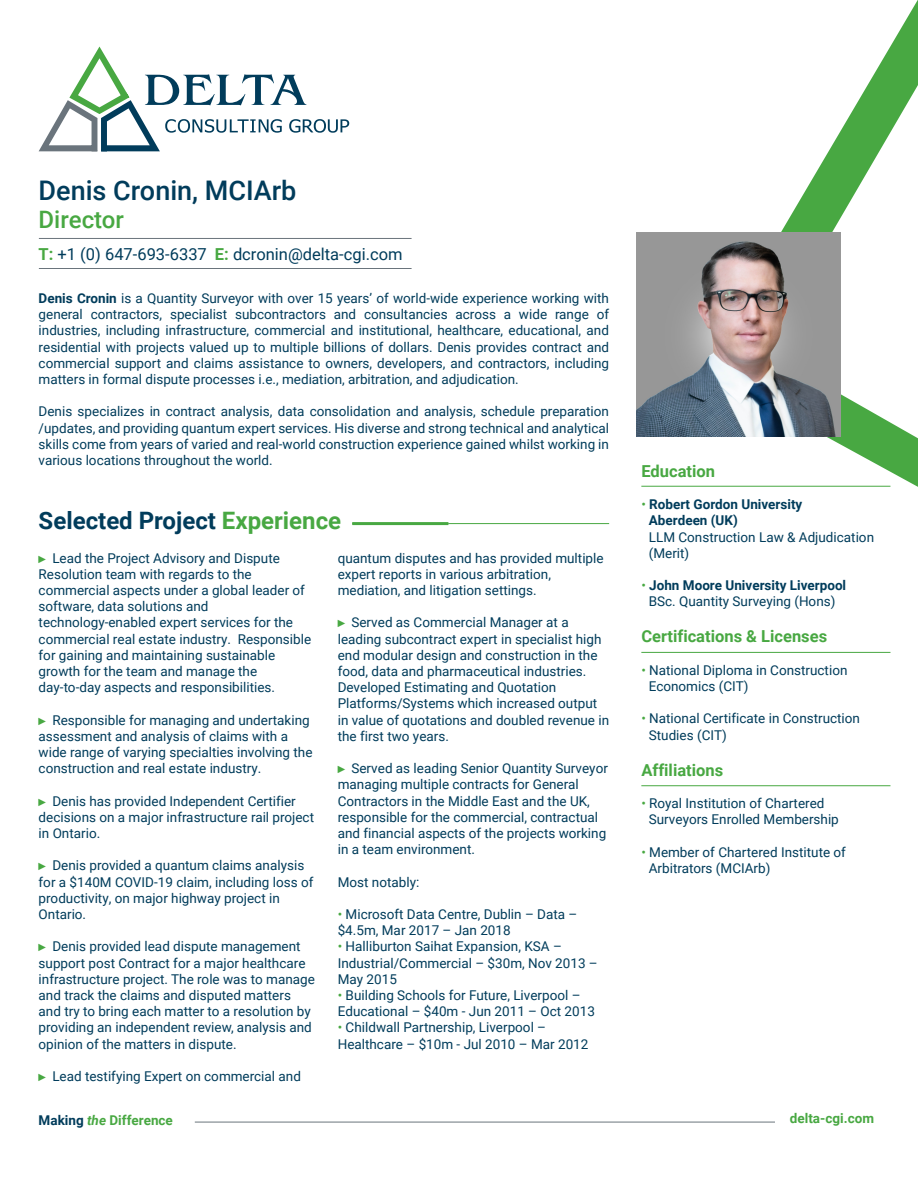
<style>
.page{position:relative;width:918px;height:1188px;background:#fff}
.page>*{position:absolute;margin:0;border:0;box-sizing:border-box;transform-origin:0 0}
.t1{font:500 27px "Roboto";color:#013c5b}
.t2{font:700 24px "Roboto";color:#013c5b}
.t3{font:500 24px "Roboto";color:#48a842}
.t4{font:700 16.5px "Roboto";color:#48a842}
.t5{font:16.5px "Roboto";color:#013c5b}
.t6{font:13.5px/16.2px "Roboto";color:#013c5b}
.t7{font:700 13.5px/16.2px "Roboto";color:#013c5b}
.t8{font:700 13.5px "Roboto";color:#48a842}
.s1{font-weight:700;color:#48a842}
.s2{font-weight:700}
.s3{color:#48a842}
.s4{font-family:"Arial Narrow";font-weight:700;font-size:10.5px;color:#48a842}
.s5{font-weight:400;color:#48a842}
.s6{font-weight:400}
.s7{color:#013c5b}
.s8{font-style:italic}
</style>
<div class="page">
<hr style="left:352px;top:523px;width:257px;height:1px;background:#48a842">
<hr style="left:352px;top:522px;width:96px;height:3px;background:#48a842">
<svg style="left:701px;top:0;width:217px;height:487px"></svg>
<hr style="left:195px;top:1122px;width:580px;height:1px;background:#6a747c">
<svg style="left:39px;top:47px;width:310px;height:104px"></svg>
<hr style="left:641px;top:652px;width:249px;height:1px;background:#48a842">
<hr style="left:641px;top:486px;width:249px;height:1px;background:#48a842">
<hr style="left:641px;top:785px;width:249px;height:1px;background:#48a842">
<hr style="left:39px;top:238px;width:373px;height:1px;background:#6a747c">
<hr style="left:39px;top:268px;width:373px;height:1px;background:#6a747c">
<img style="left:636px;top:232px;width:205px;height:205px">
<h1 class="t1" style="left:39px;top:171px;width:259px">Denis Cronin, MCIArb</h1>
<h2 class="t3" style="left:39px;top:203px;width:87px">Director</h2>
<p class="t5" style="left:39px;top:243px;width:365px"><span class="s1">T:</span> +1 (0) 647-693-6337 <span class="s1">E:</span> dcronin@delta-cgi.com</p>
<p class="t6" style="left:39px;top:290px;width:572px;text-align:justify"><span class="s2">Denis Cronin</span> is a Quantity Surveyor with over 15 years’ of world-wide experience working with general contractors, specialist subcontractors and consultancies across a wide range of industries, including infrastructure, commercial and institutional, healthcare, educational, and residential with projects valued up to multiple billions of dollars. Denis provides contract and commercial support and claims assistance to owners, developers, and contractors, including matters in formal dispute processes i.e., mediation, arbitration, and adjudication.</p>
<p class="t6" style="left:39px;top:403px;width:572px;text-align:justify">Denis specializes in contract analysis, data consolidation and analysis, schedule preparation /updates, and providing quantum expert services. His diverse and strong technical and analytical skills come from years of varied and real-world construction experience gained whilst working in various locations throughout the world.</p>
<h2 class="t2" style="left:39px;top:504px;width:304px">Selected Project <span class="s3">Experience</span></h2>
<p class="t6" style="left:39px;top:549px;width:274px"><span class="s4">►</span> Lead the Project Advisory and Dispute Resolution team with regards to the commercial aspects under a global leader of software, data solutions and technology-enabled expert services for the commercial real estate industry. Responsible for gaining and maintaining sustainable growth for the team and manage the day-to-day aspects and responsibilities.</p>
<p class="t6" style="left:39px;top:711px;width:275px"><span class="s4">►</span> Responsible for managing and undertaking assessment and analysis of claims with a wide range of varying specialties involving the construction and real estate industry.</p>
<p class="t6" style="left:39px;top:792px;width:277px"><span class="s4">►</span> Denis has provided Independent Certifier decisions on a major infrastructure rail project in Ontario.</p>
<p class="t6" style="left:39px;top:857px;width:276px"><span class="s4">►</span> Denis provided a quantum claims analysis for a $140M COVID-19 claim, including loss of productivity, on major highway project in Ontario.</p>
<p class="t6" style="left:39px;top:938px;width:278px"><span class="s4">►</span> Denis provided lead dispute management support post Contract for a major healthcare infrastructure project. The role was to manage and track the claims and disputed matters and try to bring each matter to a resolution by providing an independent review, analysis and opinion of the matters in dispute.</p>
<p class="t6" style="left:39px;top:1068px;width:264px"><span class="s4">►</span> Lead testifying Expert on commercial and</p>
<p class="t6" style="left:338px;top:549px;width:267px">quantum disputes and has provided multiple expert reports in various arbitration, mediation, and litigation settings.</p>
<p class="t6" style="left:338px;top:614px;width:273px"><span class="s4">►</span> Served as Commercial Manager at a leading subcontract expert in specialist high end modular design and construction in the food, data and pharmaceutical industries.<br>Developed Estimating and Quotation Platforms/Systems which increased output in value of quotations and doubled revenue in the first two years.</p>
<p class="t6" style="left:338px;top:760px;width:272px"><span class="s4">►</span> Served as leading Senior Quantity Surveyor managing multiple contracts for General Contractors in the Middle East and the UK, responsible for the commercial, contractual and financial aspects of the projects working in a team environment.</p>
<p class="t6" style="left:338px;top:873px;width:83px">Most notably:</p>
<p class="t6" style="left:338px;top:906px;width:241px"><span class="s3">•</span> Microsoft Data Centre, Dublin – Data – $4.5m, Mar 2017 – Jan 2018</p>
<p class="t6" style="left:338px;top:938px;width:262px"><span class="s3">•</span> Halliburton Saihat Expansion, KSA –<br>Industrial/Commercial – $30m, Nov 2013 –<br>May 2015</p>
<p class="t6" style="left:338px;top:987px;width:259px"><span class="s3">•</span> Building Schools for Future, Liverpool –<br>Educational – $40m - Jun 2011 – Oct 2013</p>
<p class="t6" style="left:338px;top:1019px;width:252px"><span class="s3">•</span> Childwall Partnership, Liverpool –<br>Healthcare – $10m - Jul 2010 – Mar 2012</p>
<p class="t4" style="left:641px;top:459px;width:75px">Education</p>
<p class="t7" style="left:649px;top:496px;width:155px;text-indent:-7px"><span class="s5">•</span> Robert Gordon University<br>Aberdeen (UK)</p>
<p class="t6" style="left:649px;top:528px;width:227px">LLM Construction Law &amp; Adjudication (Merit)</p>
<p class="t7" style="left:641px;top:577px;width:206px;text-align:center"><span class="s5">•</span> John Moore University Liverpool<br><span class="s6">BSc. Quantity Surveying (Hons)</span></p>
<p class="t4" style="left:641px;top:625px;width:187px">Certifications &amp; Licenses</p>
<p class="t6" style="left:649px;top:661px;width:200px;text-indent:-7px"><span class="s3">•</span> National Diploma in Construction<br>Economics (CIT)</p>
<p class="t6" style="left:649px;top:710px;width:213px;text-indent:-7px"><span class="s3">•</span> National Certificate in Construction<br>Studies (CIT)</p>
<p class="t4" style="left:641px;top:758px;width:83px">Affiliations</p>
<p class="t6" style="left:649px;top:795px;width:192px;text-indent:-7px"><span class="s3">•</span> Royal Institution of Chartered<br>Surveyors Enrolled Membership</p>
<p class="t6" style="left:649px;top:843px;width:199px;text-indent:-7px"><span class="s3">•</span> Member of Chartered Institute of<br>Arbitrators (MCIArb)</p>
<p class="t8" style="left:39px;top:1111px;width:136px"><span class="s7">Making</span> <span class="s8">the</span> Difference</p>
<p class="t8" style="left:790px;top:1109px;width:86px">delta-cgi.com</p>
</div>
